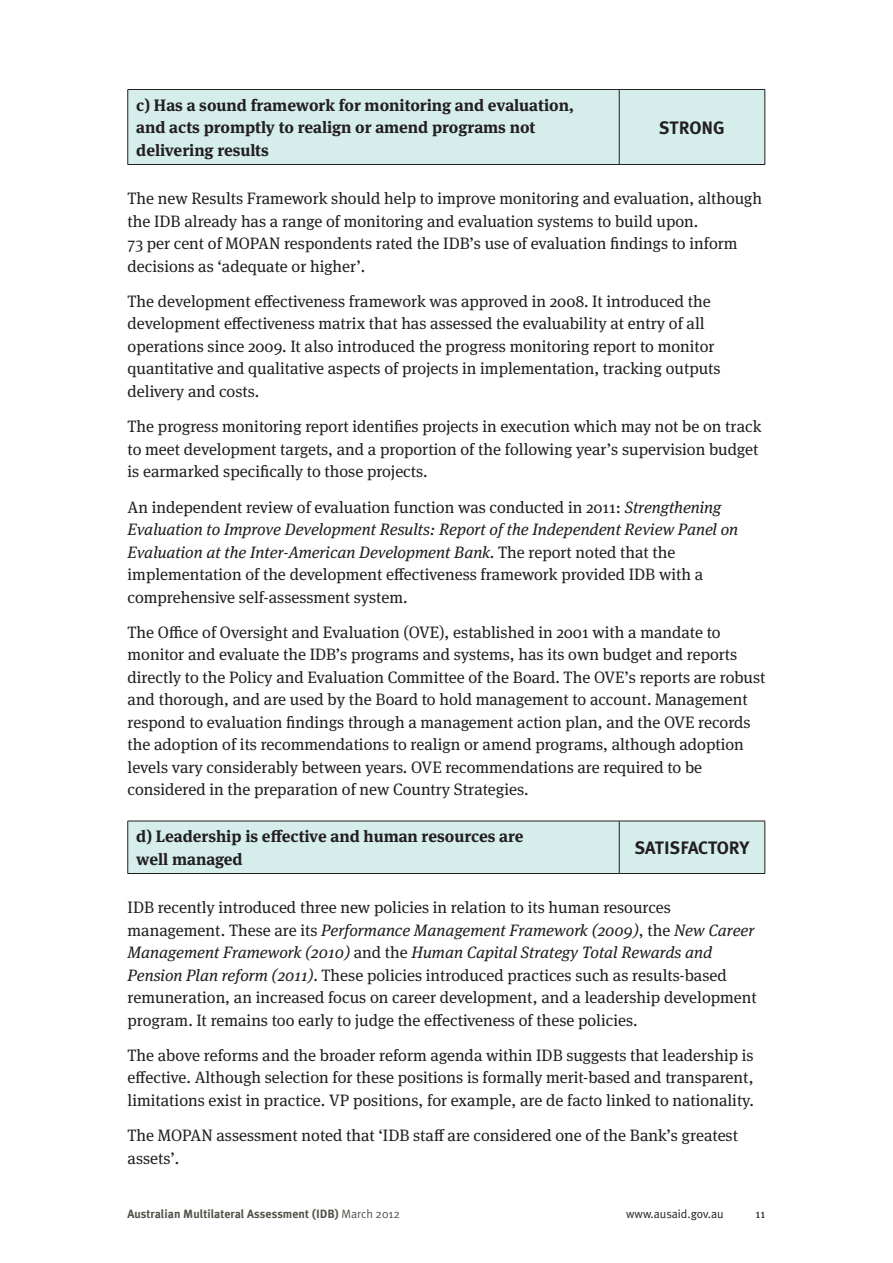
<style>
.page{position:relative;width:893px;height:1263px;background:#fff}
.page>*{position:absolute;margin:0;border:0;box-sizing:border-box;transform-origin:0 0}
._08bbbb_RIGHT_COLUMN{font:700 18px "Meta Plus";color:#231f20}
._04__BODY_TEXT{font:16.5px/22.5px "Meta Serif OT";color:#231f20}
._04__BODY_TEXT-2{font:700 16.5px/22.5px "Meta Serif OT";color:#231f20}
.t1{font:700 12px "Meta Plus";color:#53534a}
.t2{font:12px "Meta Plus Normal";color:#231f20}
.t3{font:12px "Meta Serif OT";color:#231f20}
.s1{font-style:italic}
.s2{font-family:"Meta Plus Normal";font-weight:400}
</style>
<div class="page">
<div style="left:128px;top:90px;width:637px;height:74px;background:#d5edeb"></div>
<hr style="left:128px;top:89px;width:491px;height:1px;background:#231f20">
<hr style="left:619px;top:89px;width:146px;height:1px;background:#231f20">
<hr style="left:619px;top:90px;width:1px;height:74px;background:#231f20">
<hr style="left:128px;top:164px;width:491px;height:1px;background:#231f20">
<hr style="left:619px;top:164px;width:146px;height:1px;background:#231f20">
<hr style="left:127px;top:90px;width:1px;height:74px;background:#231f20">
<hr style="left:765px;top:90px;width:1px;height:74px;background:#231f20">
<div style="left:128px;top:822px;width:637px;height:51px;background:#d5edeb"></div>
<hr style="left:128px;top:821px;width:491px;height:1px;background:#231f20">
<hr style="left:619px;top:821px;width:146px;height:1px;background:#231f20">
<hr style="left:619px;top:821px;width:1px;height:52px;background:#231f20">
<hr style="left:128px;top:873px;width:491px;height:1px;background:#231f20">
<hr style="left:619px;top:873px;width:146px;height:1px;background:#231f20">
<hr style="left:127px;top:821px;width:1px;height:52px;background:#231f20">
<hr style="left:765px;top:821px;width:1px;height:52px;background:#231f20">
<p class="_04__BODY_TEXT-2" style="left:136px;top:94px;width:439px">c) Has a sound framework for monitoring and evaluation, and acts promptly to realign or amend programs not delivering results</p>
<p class="_08bbbb_RIGHT_COLUMN" style="left:659px;top:117px;width:67px">STRONG</p>
<p class="_04__BODY_TEXT" style="left:128px;top:188px;width:636px">The new Results Framework should help to improve monitoring and evaluation, although the IDB already has a range of monitoring and evaluation systems to build upon.<br>73 per cent of MOPAN respondents rated the IDB’s use of evaluation findings to inform decisions as ‘adequate or higher’.</p>
<p class="_04__BODY_TEXT" style="left:128px;top:290px;width:595px">The development effectiveness framework was approved in 2008. It introduced the development effectiveness matrix that has assessed the evaluability at entry of all operations since 2009. It also introduced the progress monitoring report to monitor quantitative and qualitative aspects of projects in implementation, tracking outputs delivery and costs.</p>
<p class="_04__BODY_TEXT" style="left:128px;top:416px;width:635px">The progress monitoring report identifies projects in execution which may not be on track to meet development targets, and a proportion of the following year’s supervision budget is earmarked specifically to those projects.</p>
<p class="_04__BODY_TEXT" style="left:128px;top:496px;width:612px">An independent review of evaluation function was conducted in 2011: <span class="s1">Strengthening Evaluation to Improve Development Results: Report of the Independent Review Panel on Evaluation at the Inter-American Development Bank.</span> The report noted that the implementation of the development effectiveness framework provided IDB with a comprehensive self-assessment system.</p>
<p class="_04__BODY_TEXT" style="left:128px;top:621px;width:639px">The Office of Oversight and Evaluation (OVE), established in 2001 with a mandate to monitor and evaluate the IDB’s programs and systems, has its own budget and reports directly to the Policy and Evaluation Committee of the Board. The OVE’s reports are robust and thorough, and are used by the Board to hold management to account. Management respond to evaluation findings through a management action plan, and the OVE records the adoption of its recommendations to realign or amend programs, although adoption levels vary considerably between years. OVE recommendations are required to be considered in the preparation of new Country Strategies.</p>
<p class="_04__BODY_TEXT-2" style="left:136px;top:826px;width:389px">d) Leadership is effective and human resources are well managed</p>
<p class="_08bbbb_RIGHT_COLUMN" style="left:635px;top:837px;width:116px">SATISFACTORY</p>
<p class="_04__BODY_TEXT" style="left:128px;top:896px;width:631px">IDB recently introduced three new policies in relation to its human resources management. These are its <span class="s1">Performance Management Framework (2009)</span>, the <span class="s1">New Career Management Framework (2010)</span> and the <span class="s1">Human Capital Strategy Total Rewards and Pension Plan reform (2011).</span> These policies introduced practices such as results-based remuneration, an increased focus on career development, and a leadership development program. It remains too early to judge the effectiveness of these policies.</p>
<p class="_04__BODY_TEXT" style="left:128px;top:1044px;width:628px;text-align:justify">The above reforms and the broader reform agenda within IDB suggests that leadership is effective. Although selection for these positions is formally merit-based and transparent, limitations exist in practice. VP positions, for example, are de facto linked to nationality.</p>
<p class="_04__BODY_TEXT" style="left:128px;top:1125px;width:612px">The MOPAN assessment noted that ‘IDB staff are considered one of the Bank’s greatest assets’.</p>
<p class="t1" style="left:128px;top:1207px;width:274px">Australian Multilateral Assessment (IDB) <span class="s2">March 2012</span></p>
<p class="t2" style="left:626px;top:1207px;width:99px">www.ausaid.gov.au</p>
<p class="t3" style="left:756px;top:1207px;width:11px">11</p>
</div>
